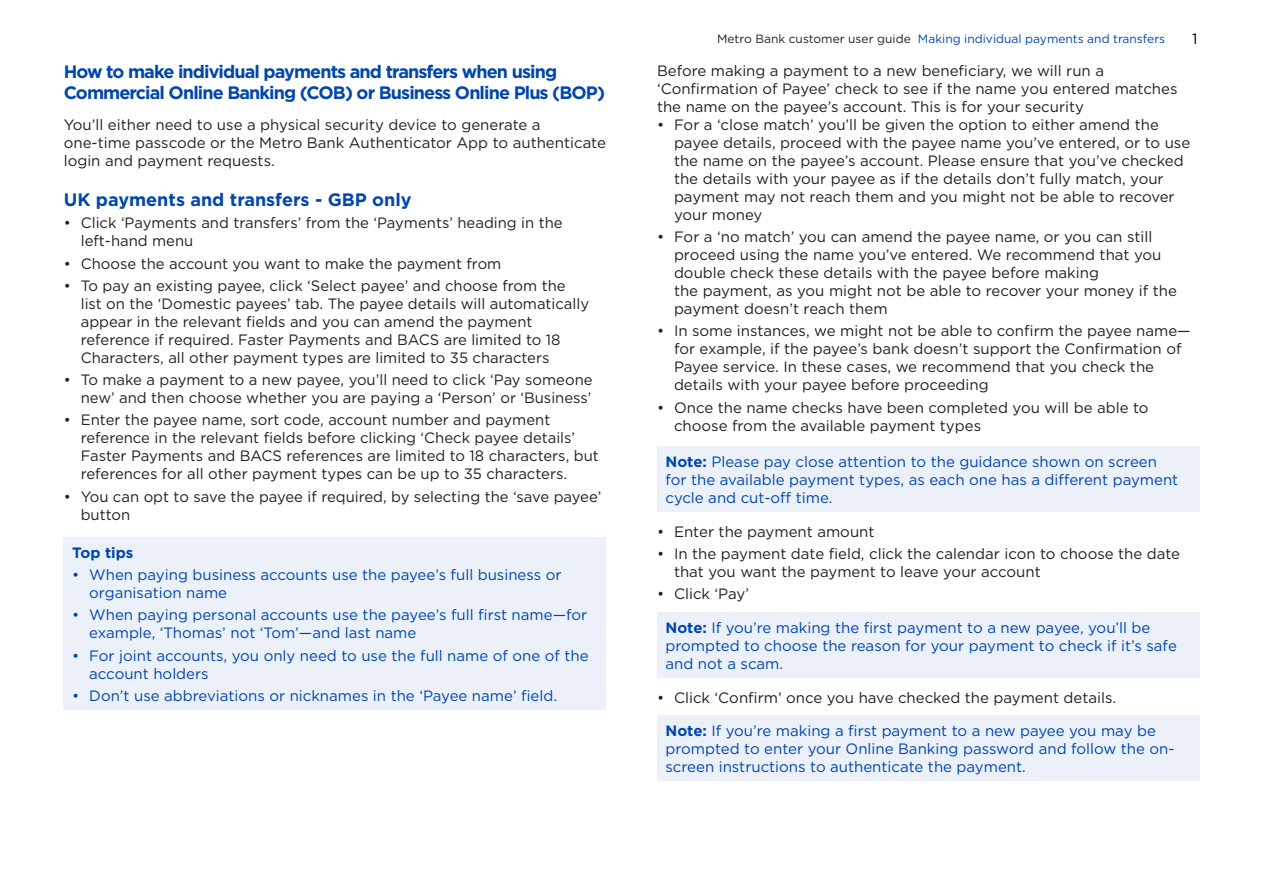
<style>
.page{position:relative;width:1263px;height:893px;background:#fff}
.page>*{position:absolute;margin:0;border:0;box-sizing:border-box;transform-origin:0 0}
.t1{font:700 18px/21px "Gotham";letter-spacing:-.05em;color:#0046ad}
.t2{font:700 18px "Gotham";color:#0046ad}
.Bullets{font:15px/18px "Gotham";color:#231f20}
.Tips___Notes{font:15px/18px "Gotham";color:#0046ad}
.Bullets-2{font:15px/18px "Gotham";color:#0046ad}
.t3{font:700 15px "Gotham";color:#0046ad}
.t4{font:15px "Gotham";color:#000}
.t5{font:12px "Gotham";color:#0046ad}
.s1{color:#231f20}
.s2{font-weight:700}
</style>
<div class="page">
<div style="left:657px;top:447px;width:542px;height:65px;background:#ebf0f9"></div>
<div style="left:657px;top:612px;width:542px;height:66px;background:#ebf0f9"></div>
<div style="left:657px;top:716px;width:542px;height:65px;background:#ebf0f9"></div>
<div style="left:64px;top:537px;width:542px;height:172px;background:#ebf0f9"></div>
<h1 class="t1" style="left:64px;top:61px;width:543px">How to make individual payments and transfers when using<br>Commercial Online Banking (COB) or Business Online Plus (BOP)</h1>
<h2 class="Bullets" style="left:64px;top:115px;width:544px">You’ll either need to use a physical security device to generate a one-time passcode or the Metro Bank Authenticator App to authenticate login and payment requests.</h2>
<h2 class="t2" style="left:64px;top:188px;width:349px">UK payments and transfers - GBP only</h2>
<p class="Bullets" style="left:81px;top:214px;width:483px;text-indent:-17px">• Click ‘Payments and transfers’ from the ‘Payments’ heading in the left-hand menu</p>
<p class="Bullets" style="left:64px;top:254px;width:439px">• Choose the account you want to make the payment from</p>
<p class="Bullets" style="left:81px;top:276px;width:510px;text-indent:-17px">• To pay an existing payee, click ‘Select payee’ and choose from the list on the ‘Domestic payees’ tab. The payee details will automatically appear in the relevant fields and you can amend the payment reference if required. Faster Payments and BACS are limited to 18<br>Characters, all other payment types are limited to 35 characters</p>
<p class="Bullets" style="left:64px;top:370px;width:530px;text-align:right">• To make a payment to a new payee, you’ll need to click ‘Pay someone new’ and then choose whether you are paying a ‘Person’ or ‘Business’</p>
<p class="Bullets" style="left:81px;top:411px;width:519px;text-indent:-17px">• Enter the payee name, sort code, account number and payment reference in the relevant fields before clicking ‘Check payee details’ Faster Payments and BACS references are limited to 18 characters, but references for all other payment types can be up to 35 characters.</p>
<p class="Bullets" style="left:81px;top:487px;width:522px;text-indent:-17px">• You can opt to save the payee if required, by selecting the ‘save payee’ button</p>
<h2 class="t3" style="left:72px;top:543px;width:63px">Top tips</h2>
<p class="Bullets-2" style="left:89px;top:565px;width:474px;text-indent:-17px">• When paying business accounts use the payee’s full business or organisation name</p>
<p class="Bullets-2" style="left:89px;top:606px;width:499px;text-indent:-17px">• When paying personal accounts use the payee’s full first name—for example, ‘Thomas’ not ‘Tom’—and last name</p>
<p class="Bullets-2" style="left:89px;top:646px;width:501px;text-indent:-17px">• For joint accounts, you only need to use the full name of one of the account holders</p>
<p class="Bullets-2" style="left:72px;top:686px;width:486px">• Don’t use abbreviations or nicknames in the ‘Payee name’ field.</p>
<p class="t5" style="left:717px;top:31px;width:450px"><span class="s1">Metro Bank customer user guide</span> Making individual payments and transfers</p>
<p class="t4" style="left:1192px;top:29px;width:7px">1</p>
<p class="Bullets" style="left:657px;top:61px;width:522px">Before making a payment to a new beneficiary, we will run a ‘Confirmation of Payee’ check to see if the name you entered matches the name on the payee’s account. This is for your security</p>
<p class="Bullets" style="left:674px;top:115px;width:518px;text-indent:-17px">• For a ‘close match’ you’ll be given the option to either amend the payee details, proceed with the payee name you’ve entered, or to use the name on the payee’s account. Please ensure that you’ve checked the details with your payee as if the details don’t fully match, your payment may not reach them and you might not be able to recover your money</p>
<p class="Bullets" style="left:674px;top:227px;width:504px;text-indent:-17px">• For a ‘no match’ you can amend the payee name, or you can still proceed using the name you’ve entered. We recommend that you double check these details with the payee before making<br>the payment, as you might not be able to recover your money if the payment doesn’t reach them</p>
<p class="Bullets" style="left:674px;top:322px;width:518px;text-indent:-17px">• In some instances, we might not be able to confirm the payee name— for example, if the payee’s bank doesn’t support the Confirmation of Payee service. In these cases, we recommend that you check the details with your payee before proceeding</p>
<p class="Bullets" style="left:674px;top:398px;width:476px;text-indent:-17px">• Once the name checks have been completed you will be able to choose from the available payment types</p>
<p class="Tips___Notes" style="left:665px;top:453px;width:514px"><span class="s2">Note:</span> Please pay close attention to the guidance shown on screen for the available payment types, as each one has a different payment cycle and cut-off time.</p>
<p class="Bullets" style="left:657px;top:522px;width:219px">• Enter the payment amount</p>
<p class="Bullets" style="left:674px;top:545px;width:508px;text-indent:-17px">• In the payment date field, click the calendar icon to choose the date that you want the payment to leave your account</p>
<p class="Bullets" style="left:657px;top:585px;width:94px">• Click ‘Pay’</p>
<p class="Tips___Notes" style="left:665px;top:618px;width:513px"><span class="s2">Note:</span> If you’re making the first payment to a new payee, you’ll be prompted to choose the reason for your payment to check if it’s safe and not a scam.</p>
<p class="Bullets" style="left:657px;top:688px;width:461px">• Click ‘Confirm’ once you have checked the payment details.</p>
<p class="Tips___Notes" style="left:665px;top:722px;width:510px"><span class="s2">Note:</span> If you’re making a first payment to a new payee you may be prompted to enter your Online Banking password and follow the on&shy;screen instructions to authenticate the payment.</p>
</div>
